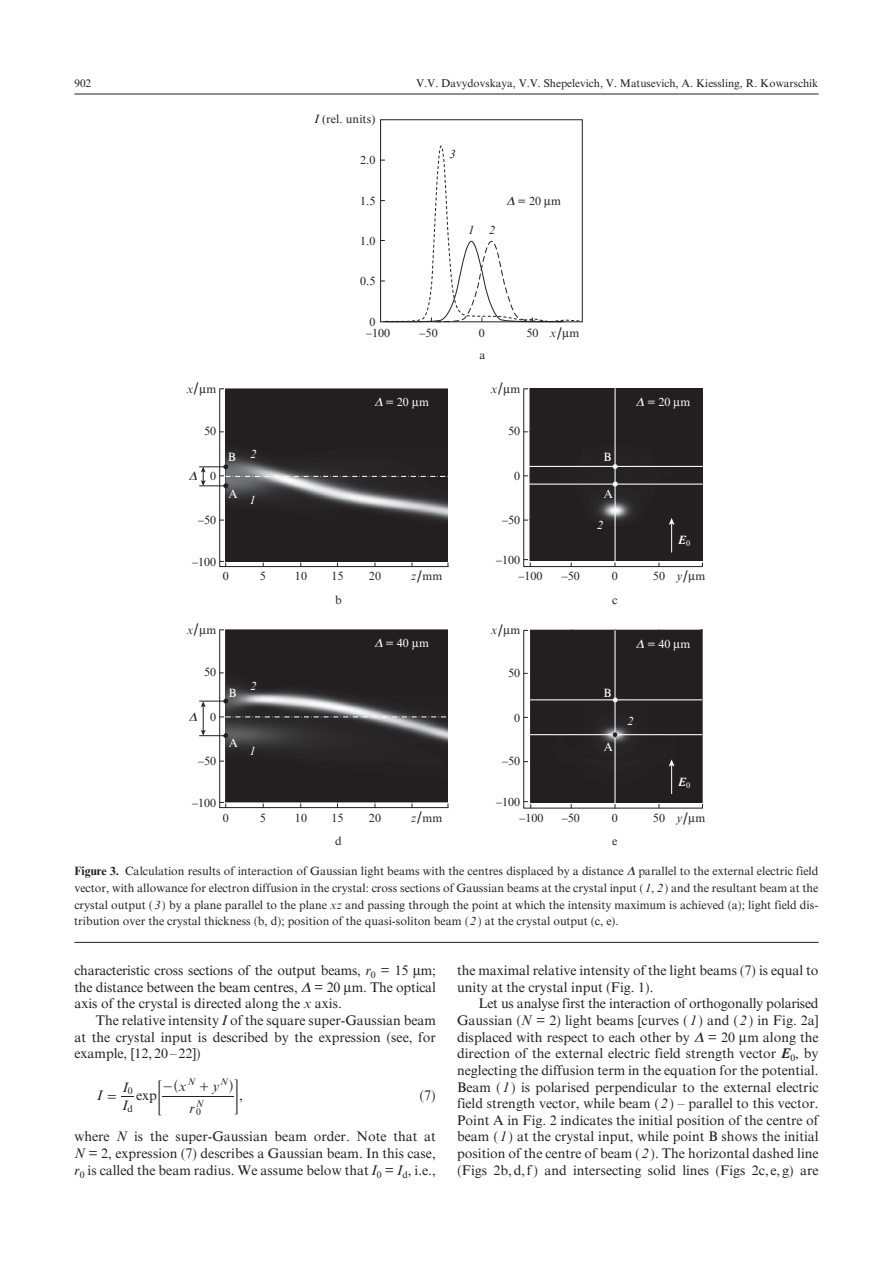
<style>
.page{position:relative;width:893px;height:1263px;background:#fff}
.page>*{position:absolute;margin:0;border:0;box-sizing:border-box;transform-origin:0 0}
.t1{font:14.4px "MM Variable B";color:#231f20}
.t2{font:13.95px/16.6px "Times QE";color:#231f20;text-align:justify}
.t3{font:13.95px "Times QE Inclined";color:#231f20}
.t4{font:13.95px "MM Times Roman";color:#231f20}
.t5{font:13.2px "MM Variable A";color:#231f20}
.t6{font:12px/16.8px "Times QE";letter-spacing:.005em;color:#231f20}
.t7{font:12px "Times QE";letter-spacing:.005em;color:#fff}
.t8{font:12px "Times QE Inclined";color:#231f20}
.t9{font:12px "Times QE Inclined";color:#fff}
.t10{font:12px "Times QE Bold Inclined";color:#fff}
.t11{font:11.25px "Times QE";color:#231f20}
.t12{font:9.75px "Times QE Inclined";color:#231f20}
.t13{font:9.75px "Times QE";color:#231f20}
.s1{font-family:"Times QE Inclined"}
.s2{font-size:16.5px}
.s3{font-family:"Times QE";font-size:16.5px}
.s4{font-family:"Times QE"}
.s5{font-weight:700}
.s6{font-family:"Times QE Inclined";font-size:13.95px}
.s7{font-family:"MM Times Roman"}
.s8{font-family:"MM Variable B";font-size:14.4px}
.s9{font-family:"Times QE";font-size:13.95px}
.s10{font-family:"Times QE Bold Inclined"}
</style>
<div class="page">
<hr style="left:74px;top:94px;width:745px;height:1px;background:#231f20">
<svg style="left:121px;top:1096px;width:13px;height:1px"></svg>
<hr style="left:162px;top:1096px;width:72px;height:1px;background:#231f20">
<hr style="left:74px;top:942px;width:745px;height:1px;background:#231f20">
<div style="left:380px;top:119px;width:203px;height:203px;border:1px solid #231f20"></div>
<svg style="left:381px;top:145px;width:200px;height:178px"></svg>
<svg style="left:523px;top:388px;width:180px;height:179px;background:#363334"></svg>
<svg style="left:523px;top:629px;width:180px;height:180px;background:#363233"></svg>
<svg style="left:199px;top:388px;width:250px;height:179px;background:#4a4849"></svg>
<svg style="left:199px;top:629px;width:250px;height:179px;background:#4b4849"></svg>
<p class="t11" style="left:74px;top:77px;width:18px">902</p>
<p class="t11" style="left:416px;top:77px;width:404px">V.V. Davydovskaya, V.V. Shepelevich, V. Matusevich, A. Kiessling, R. Kowarschik</p>
<p class="t6" style="left:315px;top:111px;width:62px"><span class="s1">I</span> (rel. units)</p>
<p class="t6" style="left:360px;top:152px;width:17px">2.0</p>
<p class="t6" style="left:360px;top:192px;width:17px">1.5</p>
<p class="t6" style="left:360px;top:232px;width:17px">1.0</p>
<p class="t6" style="left:360px;top:272px;width:17px">0.5</p>
<p class="t8" style="left:449px;top:147px;width:7px">3</p>
<p class="t8" style="left:468px;top:224px;width:7px">1</p>
<p class="t8" style="left:489px;top:224px;width:7px">2</p>
<p class="t6" style="left:518px;top:192px;width:45px">= 20 m</p>
<p class="t6" style="left:369px;top:314px;width:7px">0</p>
<p class="t6" style="left:366px;top:325px;width:26px">–100</p>
<p class="t6" style="left:420px;top:325px;width:20px">–50</p>
<p class="t6" style="left:479px;top:325px;width:7px">0</p>
<p class="t6" style="left:526px;top:325px;width:55px">50 <span class="s1">x</span><span class="s2">/</span> m</p>
<p class="t6" style="left:479px;top:347px;width:7px">a</p>
<p class="t8" style="left:187px;top:382px;width:31px">x<span class="s3">/</span> <span class="s4">m</span></p>
<p class="t6" style="left:204px;top:423px;width:14px">50</p>
<p class="t7" style="left:386px;top:396px;width:45px">= 20 m</p>
<p class="t8" style="left:491px;top:382px;width:31px">x<span class="s3">/</span> <span class="s4">m</span></p>
<p class="t6" style="left:508px;top:423px;width:14px">50</p>
<p class="t7" style="left:647px;top:396px;width:45px">= 20 m</p>
<p class="t6" style="left:210px;top:468px;width:7px">0</p>
<p class="t7" style="left:228px;top:450px;width:10px">B</p>
<p class="t7" style="left:228px;top:487px;width:11px">A</p>
<p class="t9" style="left:250px;top:447px;width:7px">2</p>
<p class="t9" style="left:249px;top:493px;width:7px">1</p>
<p class="t6" style="left:514px;top:468px;width:7px">0</p>
<p class="t7" style="left:603px;top:451px;width:10px">B</p>
<p class="t7" style="left:604px;top:487px;width:11px">A</p>
<p class="t6" style="left:198px;top:511px;width:20px">–50</p>
<p class="t6" style="left:192px;top:553px;width:26px">–100</p>
<p class="t6" style="left:223px;top:568px;width:7px">0</p>
<p class="t6" style="left:260px;top:568px;width:7px">5</p>
<p class="t6" style="left:295px;top:568px;width:14px">10</p>
<p class="t6" style="left:331px;top:568px;width:14px">15</p>
<p class="t6" style="left:369px;top:568px;width:14px">20</p>
<p class="t6" style="left:411px;top:568px;width:33px"><span class="s1">z</span><span class="s2">/</span>mm</p>
<p class="t6" style="left:502px;top:511px;width:20px">–50</p>
<p class="t6" style="left:518px;top:551px;width:26px;text-indent:-22px">–100 –100</p>
<p class="t9" style="left:597px;top:518px;width:7px">2</p>
<p class="t10" style="left:678px;top:533px;width:14px">E<sub>0</sub></p>
<p class="t6" style="left:562px;top:568px;width:20px">–50</p>
<p class="t6" style="left:612px;top:568px;width:7px">0</p>
<p class="t6" style="left:653px;top:568px;width:54px">50 <span class="s1">y</span><span class="s2">/</span> m</p>
<p class="t6" style="left:335px;top:591px;width:8px">b</p>
<p class="t6" style="left:612px;top:591px;width:7px">c</p>
<p class="t8" style="left:187px;top:623px;width:31px">x<span class="s3">/</span> <span class="s4">m</span></p>
<p class="t6" style="left:204px;top:664px;width:14px">50</p>
<p class="t7" style="left:386px;top:637px;width:45px">= 40 m</p>
<p class="t8" style="left:491px;top:624px;width:31px">x<span class="s3">/</span> <span class="s4">m</span></p>
<p class="t6" style="left:508px;top:664px;width:14px">50</p>
<p class="t7" style="left:647px;top:637px;width:45px">= 40 m</p>
<p class="t7" style="left:229px;top:687px;width:10px">B</p>
<p class="t9" style="left:250px;top:679px;width:7px">2</p>
<p class="t7" style="left:603px;top:686px;width:10px">B</p>
<p class="t6" style="left:210px;top:709px;width:7px">0</p>
<p class="t6" style="left:514px;top:709px;width:7px">0</p>
<p class="t9" style="left:627px;top:714px;width:7px">2</p>
<p class="t6" style="left:198px;top:752px;width:20px">–50</p>
<p class="t6" style="left:192px;top:794px;width:26px">–100</p>
<p class="t7" style="left:229px;top:736px;width:11px">A</p>
<p class="t9" style="left:249px;top:744px;width:7px">1</p>
<p class="t6" style="left:223px;top:809px;width:7px">0</p>
<p class="t6" style="left:260px;top:809px;width:7px">5</p>
<p class="t6" style="left:295px;top:809px;width:14px">10</p>
<p class="t6" style="left:331px;top:809px;width:14px">15</p>
<p class="t6" style="left:369px;top:809px;width:14px">20</p>
<p class="t6" style="left:411px;top:809px;width:33px"><span class="s1">z</span><span class="s2">/</span>mm</p>
<p class="t6" style="left:502px;top:753px;width:20px">–50</p>
<p class="t6" style="left:519px;top:794px;width:26px;line-height:16.2px;text-indent:-23px">–100 –100</p>
<p class="t7" style="left:604px;top:740px;width:11px">A</p>
<p class="t10" style="left:678px;top:775px;width:14px">E<sub>0</sub></p>
<p class="t6" style="left:562px;top:810px;width:20px">–50</p>
<p class="t6" style="left:612px;top:810px;width:7px">0</p>
<p class="t6" style="left:653px;top:810px;width:54px">50 <span class="s1">y</span><span class="s2">/</span> m</p>
<p class="t6" style="left:335px;top:832px;width:8px">d</p>
<p class="t6" style="left:612px;top:833px;width:7px">e</p>
<p class="t6" style="left:74px;top:863px;width:746px;text-align:justify"><span class="s5">Figure 3.</span> Calculation results of interaction of Gaussian light beams with the centres displaced by a distance parallel to the external electric field vector, with allowance for electron diffusion in the crystal: cross sections of Gaussian beams at the crystal input ( <span class="s1">1</span>, <span class="s1">2</span>) and the resultant beam at the crystal output ( <span class="s1">3</span>) by a plane parallel to the plane <span class="s1">xz</span> and passing through the point at which the intensity maximum is achieved (a); light field dis&shy;tribution over the crystal thickness (b, d); position of the quasi-soliton beam ( <span class="s1">2</span>) at the crystal output (c, e).</p>
<p class="t2" style="left:74px;top:962px;width:363px">characteristic cross sections of the output beams, <span class="s1">r</span><sub>0</sub> = 15 m; the distance between the beam centres, = 20 m. The optical axis of the crystal is directed along the <span class="s1">x</span> axis.</p>
<p class="t2" style="left:74px;top:1012px;width:363px;text-indent:21px">The relative intensity <span class="s1">I</span> of the square super-Gaussian beam at the crystal input is described by the expression (see, for example, [12, 20– 22])</p>
<p class="t12" style="left:196px;top:1098px;width:9px">N</p>
<p class="t12" style="left:188px;top:1076px;width:9px">N</p>
<p class="t12" style="left:221px;top:1076px;width:9px">N</p>
<p class="t5" style="left:174px;top:1079px;width:14px">^<span class="s6">x</span></p>
<p class="t5" style="left:228px;top:1079px;width:7px">h</p>
<p class="t3" style="left:97px;top:1088px;width:22px">I <span class="s7">=</span></p>
<p class="t2" style="left:136px;top:1087px;width:28px">exp<span class="s8">=</span></p>
<p class="t1" style="left:234px;top:1088px;width:10px">G<span class="s9">,</span></p>
<p class="t3" style="left:123px;top:1079px;width:7px">I</p>
<p class="t4" style="left:162px;top:1081px;width:58px">- +<span class="s1">y</span></p>
<p class="t13" style="left:128px;top:1085px;width:6px">0</p>
<p class="t2" style="left:419px;top:1087px;width:18px">(7)</p>
<p class="t2" style="left:74px;top:1128px;width:363px">where <span class="s1">N</span> is the super-Gaussian beam order. Note that at <span class="s1">N</span> = 2, expression (7) describes a Gaussian beam. In this case, <span class="s1">r</span><sub>0</sub> is called the beam radius. We assume below that <span class="s1">I</span><sub>0</sub> = <span class="s1">I</span><sub>d</sub>, i.e.,</p>
<p class="t3" style="left:123px;top:1097px;width:7px">I</p>
<p class="t13" style="left:128px;top:1103px;width:7px">d</p>
<p class="t3" style="left:190px;top:1100px;width:7px">r</p>
<p class="t13" style="left:196px;top:1106px;width:6px">0</p>
<p class="t2" style="left:457px;top:962px;width:363px">the maximal relative intensity of the light beams (7) is equal to unity at the crystal input (Fig. 1).</p>
<p class="t2" style="left:457px;top:995px;width:363px;text-indent:21px">Let us analyse first the interaction of orthogonally polarised Gaussian (<span class="s1">N</span> = 2) light beams [curves ( <span class="s1">1</span>) and ( <span class="s1">2</span>) in Fig. 2a] displaced with respect to each other by</p>
<p class="t2" style="left:457px;top:1029px;width:363px;text-indent:251px">= 20 m along the direction of the external electric field strength vector <span class="s10">E</span><sub>0</sub>, by neglecting the diffusion term in the equation for the potential.<br>Beam ( <span class="s1">1</span>) is polarised perpendicular to the external electric field strength vector, while beam ( <span class="s1">2</span> ) – parallel to this vector.<br>Point A in Fig. 2 indicates the initial position of the centre of beam (<span class="s1">1</span>) at the crystal input, while point B shows the initial position of the centre of beam ( <span class="s1">2</span>). The horizontal dashed line (Figs 2b,d,f) and intersecting solid lines (Figs 2c, e,g) are</p>
</div>
